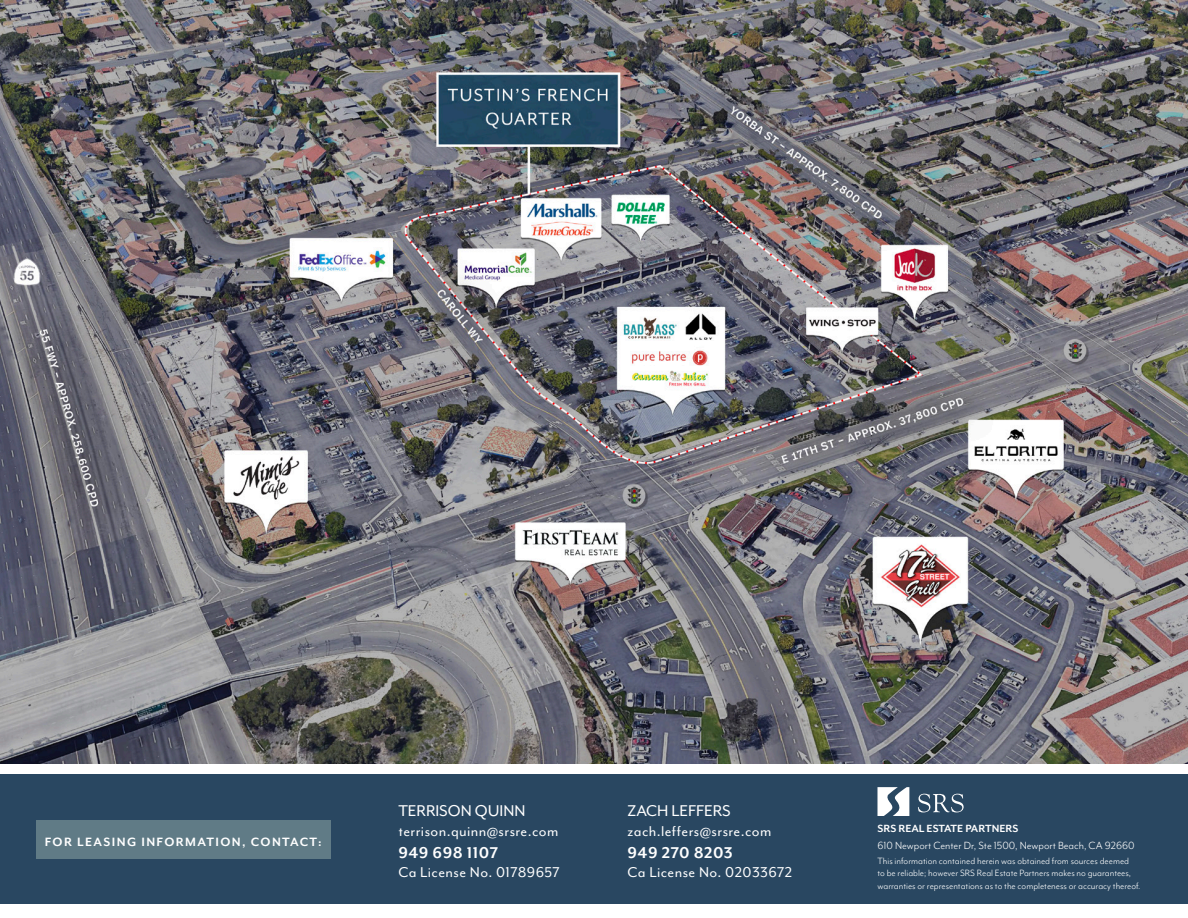
<style>
.page{position:relative;width:1188px;height:918px;background:#fff}
.page>*{position:absolute;margin:0;border:0;box-sizing:border-box;transform-origin:0 0}
.t1{font:18px "Mr Eaves Mod OT";color:#fff}
.t2{font:700 18px "Mr Eaves Mod OT";letter-spacing:.025em;color:#fff}
.t3{font:16.35px "Mr Eaves Mod OT";letter-spacing:.025em;color:#fff}
.t4{font:700 13.8px "Mr Eaves Mod OT";letter-spacing:.1em;color:#fff}
.t5{font:12px "Mr Eaves Mod OT";color:#fff}
.t6{font:700 12px "Mr Eaves Mod OT";color:#fff}
.t7{font:10.5px/12.6px "Mr Eaves Mod OT";color:#fff}
</style>
<div class="page">
<img style="left:0;top:0;width:1188px;height:764px">
<div style="left:0;top:774px;width:1188px;height:130px;background:#294761"></div>
<svg style="left:918px;top:793px;width:46px;height:19px"></svg>
<svg style="left:878px;top:787px;width:31px;height:28px"></svg>
<div style="left:37px;top:820px;width:294px;height:38px;background:#607b86"></div>
<p class="t4" style="left:45px;top:834px;width:278px">FOR LEASING INFORMATION, CONTACT:</p>
<p class="t1" style="left:398px;top:801px;width:129px">TERRISON QUINN</p>
<p class="t3" style="left:398px;top:822px;width:161px">terrison.quinn@srsre.com</p>
<p class="t2" style="left:398px;top:842px;width:101px">949 698 1107</p>
<p class="t3" style="left:398px;top:863px;width:163px">Ca License No. 01789657</p>
<p class="t1" style="left:628px;top:801px;width:105px">ZACH LEFFERS</p>
<p class="t3" style="left:628px;top:822px;width:145px">zach.leffers@srsre.com</p>
<p class="t2" style="left:628px;top:842px;width:107px">949 270 8203</p>
<p class="t3" style="left:628px;top:863px;width:166px">Ca License No. 02033672</p>
<p class="t6" style="left:878px;top:822px;width:142px">SRS REAL ESTATE PARTNERS</p>
<p class="t5" style="left:878px;top:838px;width:259px">610 Newport Center Dr, Ste 1500, Newport Beach, CA 92660</p>
<p class="t7" style="left:878px;top:854px;width:264px">This information contained herein was obtained from sources deemed<br>to be reliable; however SRS Real Estate Partners makes no guarantees, warranties or representations as to the completeness or accuracy thereof.</p>
</div>
